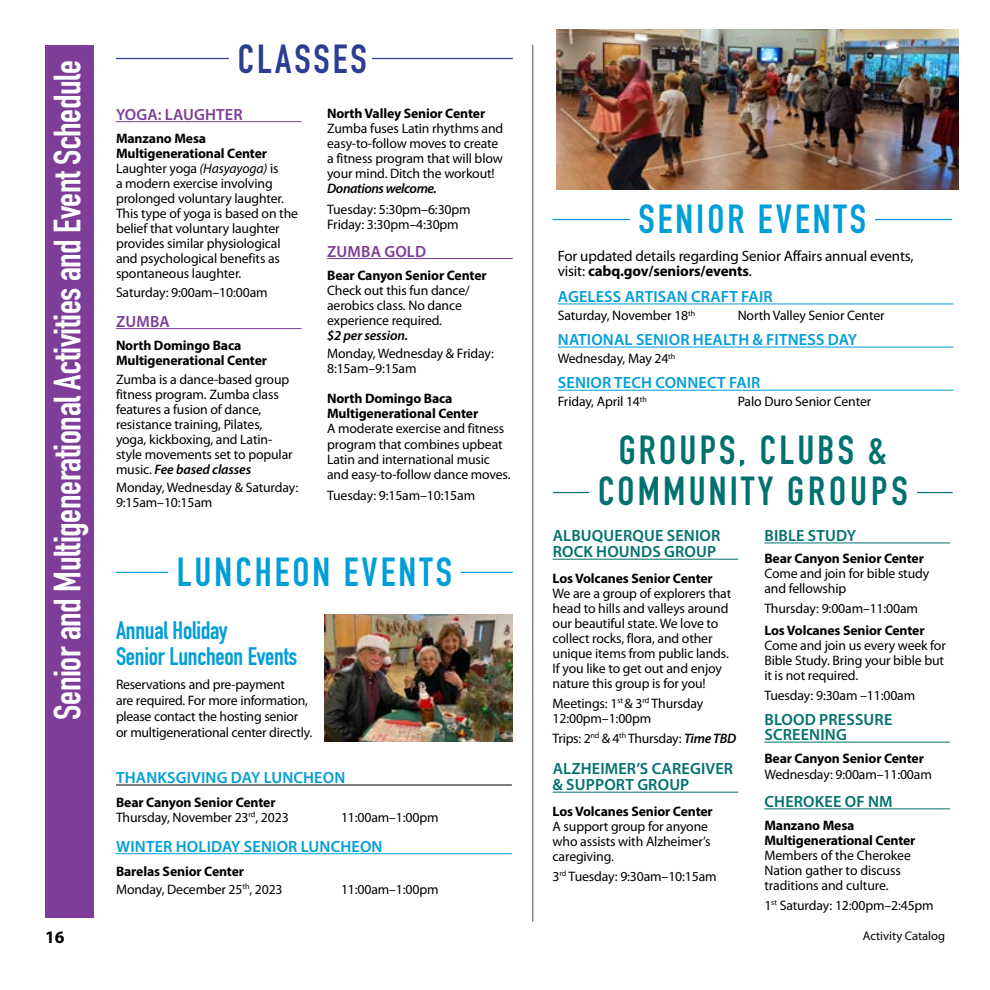
<style>
.page{position:relative;width:990px;height:990px;background:#fff}
.page>*{position:absolute;margin:0;border:0;box-sizing:border-box;transform-origin:0 0}
.t1{font:700 40px/41.2px "DIN Condensed";letter-spacing:.08em;color:#00716e;text-align:center}
.t2{font:700 40px "DIN Condensed";letter-spacing:.075em;color:#009ed8}
.t3{font:700 40px "DIN Condensed";letter-spacing:.075em;color:#2d3d92}
.t4{font:700 37.5px "DIN Condensed";letter-spacing:-.01em;color:#fff}
.t5{font:700 25px/26.2px "DIN Condensed";letter-spacing:-.01em;color:#009ed8}
.t6{font:700 17.5px "Myriad Pro";color:#000}
.t7{font:600 16.25px "Myriad Pro";letter-spacing:.01em;color:#009ed8}
.t8{font:600 16.25px/16.2px "Myriad Pro";letter-spacing:.01em;color:#00716e}
.t9{font:600 16.25px "Myriad Pro";letter-spacing:.01em;color:#7e3e97}
.t10{font:15px/15px "Myriad Pro";letter-spacing:-.01em;color:#000}
.t11{font:13.75px/15px "Myriad Pro";letter-spacing:-.01em;color:#000}
.t12{font:700 13.75px/15px "Myriad Pro";letter-spacing:-.01em;color:#000}
.t13{font:13.75px "Myriad Pro";letter-spacing:-.01em;color:#000101}
.t14{font:italic 600 13.75px "Myriad Pro";letter-spacing:-.03em;color:#000}
.t15{font:italic 600 13.75px "Myriad Pro";letter-spacing:-.01em;color:#000}
.t16{font:12.5px "Myriad Pro";color:#000}
.s1{font-weight:700}
.s2{font-style:italic}
.s3{font-weight:600;font-style:italic}
</style>
<div class="page">
<div style="left:45px;top:45px;width:49px;height:873px;background:#7e3e97"></div>
<hr style="left:116px;top:58px;width:397px;height:1px;background:#2d3d92">
<div style="left:229px;top:46px;width:142px;height:41px;background:#fff"></div>
<hr style="left:553px;top:559px;width:185px;height:1px;background:#00716e">
<hr style="left:553px;top:792px;width:185px;height:1px;background:#00716e">
<hr style="left:764px;top:543px;width:186px;height:1px;background:#00716e">
<hr style="left:764px;top:742px;width:186px;height:1px;background:#00716e">
<hr style="left:764px;top:809px;width:186px;height:1px;background:#00716e">
<hr style="left:553px;top:492px;width:400px;height:1px;background:#00716e">
<div style="left:589px;top:436px;width:328px;height:78px;background:#fff"></div>
<hr style="left:116px;top:121px;width:186px;height:1px;background:#7e3e97">
<hr style="left:116px;top:328px;width:186px;height:1px;background:#7e3e97">
<hr style="left:327px;top:258px;width:186px;height:1px;background:#7e3e97">
<hr style="left:532px;top:45px;width:1px;height:877px;background:#6d6e71">
<hr style="left:116px;top:572px;width:397px;height:1px;background:#009ed8">
<div style="left:168px;top:552px;width:293px;height:41px;background:#fff"></div>
<hr style="left:116px;top:785px;width:396px;height:1px;background:#000">
<hr style="left:116px;top:854px;width:396px;height:1px;background:#009ed8">
<img style="left:325px;top:614px;width:188px;height:128px">
<hr style="left:553px;top:219px;width:399px;height:1px;background:#009ed8">
<div style="left:630px;top:199px;width:245px;height:41px;background:#fff"></div>
<hr style="left:558px;top:304px;width:396px;height:1px;background:#009ed8">
<hr style="left:558px;top:347px;width:396px;height:1px;background:#009ed8">
<hr style="left:558px;top:390px;width:396px;height:1px;background:#009ed8">
<img style="left:556px;top:30px;width:402px;height:160px">
<h2 class="t4" style="left:42px;top:720px;width:661px;rotate:-90deg">Senior and Multigenerational Activities and Event Schedule</h2>
<h1 class="t3" style="left:238px;top:33px;width:130px">CLASSES</h1>
<p class="t9" style="left:116px;top:104px;width:128px">YOGA: LAUGHTER</p>
<p class="t11" style="left:116px;top:132px;width:184px"><span class="s1">Manzano Mesa<br>Multigenerational Center<br></span>Laughter yoga <span class="s2">(Hasyayoga)</span> is<br>a modern exercise involving prolonged voluntary laughter.<br>This type of yoga is based on the belief that voluntary laughter provides similar physiological and psychological benefits as spontaneous laughter.</p>
<p class="t11" style="left:116px;top:285px;width:153px">Saturday: 9:00am–10:00am</p>
<p class="t9" style="left:116px;top:311px;width:55px">ZUMBA</p>
<p class="t12" style="left:116px;top:338px;width:153px">North Domingo Baca<br>Multigenerational Center</p>
<p class="t11" style="left:116px;top:372px;width:178px">Zumba is a dance-based group fitness program. Zumba class features a fusion of dance, resistance training, Pilates, yoga, kickboxing, and Latin&shy;style movements set to popular music. <span class="s3">Fee based classes</span></p>
<p class="t11" style="left:116px;top:480px;width:184px">Monday, Wednesday &amp; Saturday:<br>9:15am–10:15am</p>
<p class="t12" style="left:327px;top:105px;width:160px">North Valley Senior Center</p>
<p class="t11" style="left:327px;top:121px;width:178px">Zumba fuses Latin rhythms and easy-to-follow moves to create a fitness program that will blow your mind. Ditch the workout!</p>
<p class="t14" style="left:327px;top:179px;width:111px">Donations welcome.</p>
<p class="t11" style="left:327px;top:202px;width:145px">Tuesday: 5:30pm–6:30pm<br>Friday: 3:30pm–4:30pm</p>
<p class="t9" style="left:327px;top:241px;width:100px">ZUMBA GOLD</p>
<p class="t12" style="left:327px;top:268px;width:161px">Bear Canyon Senior Center</p>
<p class="t11" style="left:327px;top:284px;width:144px">Check out this fun dance/ aerobics class. No dance experience required.</p>
<p class="t15" style="left:327px;top:327px;width:82px">$2 per session.</p>
<p class="t11" style="left:327px;top:347px;width:168px">Monday, Wednesday &amp; Friday:<br>8:15am–9:15am</p>
<p class="t12" style="left:327px;top:391px;width:153px">North Domingo Baca<br>Multigenerational Center</p>
<p class="t11" style="left:327px;top:422px;width:185px">A moderate exercise and fitness program that combines upbeat<br>Latin and international music and easy-to-follow dance moves.</p>
<p class="t11" style="left:327px;top:488px;width:150px">Tuesday: 9:15am–10:15am</p>
<h1 class="t2" style="left:177px;top:545px;width:277px">LUNCHEON EVENTS</h1>
<h3 class="t5" style="left:116px;top:617px;width:183px">Annual Holiday<br>Senior Luncheon Events</h3>
<p class="t11" style="left:116px;top:676px;width:198px;line-height:16.2px">Reservations and pre-payment<br>are required. For more information, please contact the hosting senior or multigenerational center directly.</p>
<p class="t7" style="left:116px;top:767px;width:231px">THANKSGIVING DAY LUNCHEON</p>
<p class="t11" style="left:116px;top:795px;width:174px"><span class="s1">Bear Canyon Senior Center<br></span>Thursday, November 23<sup>rd</sup>, 2023</p>
<p class="t11" style="left:341px;top:810px;width:99px">11:00am–1:00pm</p>
<p class="t7" style="left:116px;top:836px;width:268px">WINTER HOLIDAY SENIOR LUNCHEON</p>
<p class="t11" style="left:116px;top:862px;width:168px;line-height:18.1px"><span class="s1">Barelas Senior Center<br></span>Monday, December 25<sup>th</sup>, 2023</p>
<p class="t11" style="left:341px;top:882px;width:99px">11:00am–1:00pm</p>
<h1 class="t2" style="left:638px;top:192px;width:229px">SENIOR EVENTS</h1>
<p class="t10" style="left:558px;top:249px;width:357px">For updated details regarding Senior Affairs annual events, visit: <span class="s1">cabq.gov/seniors/events</span>.</p>
<p class="t7" style="left:558px;top:286px;width:216px">AGELESS ARTISAN CRAFT FAIR</p>
<p class="t11" style="left:558px;top:308px;width:139px">Saturday, November 18<sup>th</sup></p>
<p class="t13" style="left:738px;top:308px;width:148px">North Valley Senior Center</p>
<p class="t7" style="left:558px;top:329px;width:301px">NATIONAL SENIOR HEALTH &amp; FITNESS DAY</p>
<p class="t11" style="left:558px;top:351px;width:119px">Wednesday, May 24<sup>th</sup></p>
<p class="t7" style="left:558px;top:372px;width:204px">SENIOR TECH CONNECT FAIR</p>
<p class="t11" style="left:558px;top:395px;width:91px">Friday, April 14<sup>th</sup></p>
<p class="t11" style="left:738px;top:395px;width:135px">Palo Duro Senior Center</p>
<h1 class="t1" style="left:598px;top:429px;width:311px">GROUPS, CLUBS &amp;<br>COMMUNITY GROUPS</h1>
<p class="t8" style="left:553px;top:527px;width:169px">ALBUQUERQUE SENIOR<br>ROCK HOUNDS GROUP</p>
<p class="t12" style="left:553px;top:570px;width:162px">Los Volcanes Senior Center</p>
<p class="t11" style="left:553px;top:586px;width:180px">We are a group of explorers that head to hills and valleys around our beautiful state. We love to collect rocks, flora, and other unique items from public lands.<br>If you like to get out and enjoy nature this group is for you!</p>
<p class="t11" style="left:553px;top:696px;width:152px">Meetings: 1<sup>st</sup> &amp; 3<sup>rd</sup> Thursday<br>12:00pm–1:00pm</p>
<p class="t11" style="left:553px;top:731px;width:185px">Trips: 2<sup>nd</sup> &amp; 4<sup>th</sup> Thursday: <span class="s3">Time TBD</span></p>
<p class="t8" style="left:553px;top:760px;width:182px">ALZHEIMER’S CAREGIVER &amp; SUPPORT GROUP</p>
<p class="t12" style="left:553px;top:803px;width:162px">Los Volcanes Senior Center</p>
<p class="t11" style="left:553px;top:819px;width:159px">A support group for anyone who assists with Alzheimer’s caregiving.</p>
<p class="t11" style="left:553px;top:869px;width:166px">3<sup>rd</sup> Tuesday: 9:30am–10:15am</p>
<p class="t8" style="left:765px;top:527px;width:93px">BIBLE STUDY</p>
<p class="t12" style="left:764px;top:550px;width:161px">Bear Canyon Senior Center</p>
<p class="t11" style="left:764px;top:566px;width:166px">Come and join for bible study and fellowship</p>
<p class="t11" style="left:764px;top:601px;width:155px">Thursday: 9:00am–11:00am</p>
<p class="t12" style="left:764px;top:623px;width:162px">Los Volcanes Senior Center</p>
<p class="t11" style="left:764px;top:638px;width:183px">Come and join us every week for<br>Bible Study. Bring your bible but it is not required.</p>
<p class="t11" style="left:764px;top:688px;width:152px">Tuesday: 9:30am –11:00am</p>
<p class="t8" style="left:765px;top:712px;width:129px;line-height:15px">BLOOD PRESSURE<br>SCREENING</p>
<p class="t12" style="left:764px;top:751px;width:161px">Bear Canyon Senior Center</p>
<p class="t11" style="left:764px;top:768px;width:169px">Wednesday: 9:00am–11:00am</p>
<p class="t8" style="left:765px;top:793px;width:130px">CHEROKEE OF NM</p>
<p class="t12" style="left:764px;top:817px;width:153px">Manzano Mesa<br>Multigenerational Center</p>
<p class="t11" style="left:764px;top:848px;width:148px">Members of the Cherokee<br>Nation gather to discuss traditions and culture.</p>
<p class="t11" style="left:764px;top:898px;width:171px">1<sup>st</sup> Saturday: 12:00pm–2:45pm</p>
<p class="t6" style="left:45px;top:925px;width:21px">16</p>
<p class="t16" style="left:863px;top:929px;width:84px">Activity Catalog</p>
</div>
